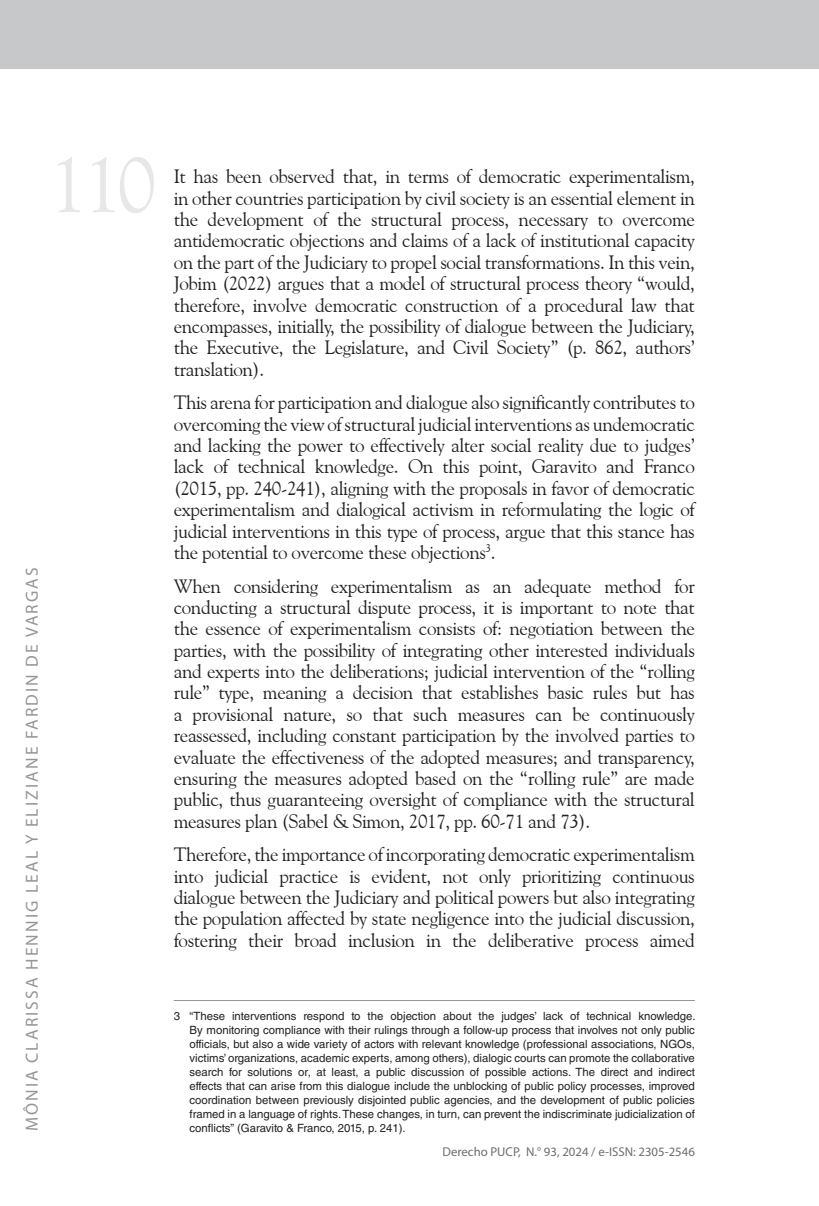
<style>
.page{position:relative;width:819px;height:1206px;background:#fff}
.page>*{position:absolute;margin:0;border:0;box-sizing:border-box;transform-origin:0 0}
.t1{font:78.75px "Goudy Old Style BT";color:#e6e7e9}
._02_texto_normal{font:19.25px/21.3px "Goudy Old Style BT";letter-spacing:-.02em;color:#231f20;text-align:justify}
.t2{font:17.5px "Myriad Pro";letter-spacing:.12em;color:#939598}
.t3{font:12.78px "Myriad Pro";color:#6c6d70}
._07_texto_normal_pie{font:11.38px/14px "Helvetica LT Std";color:#231f20;text-align:justify}
</style>
<div class="page">
<div style="left:0;top:0;width:819px;height:69px;background:#c7c8ca"></div>
<hr style="left:174px;top:1000px;width:520px;height:1px;background:#939598">
<p class="t2" style="left:21px;top:1131px;width:566px;rotate:-90deg">MÔNIA CLARISSA HENNIG LEAL Y ELIZIANE FARDIN DE VARGAS</p>
<h1 class="t1" style="left:49px;top:136px;width:109px">110</h1>
<p class="_02_texto_normal" style="left:174px;top:166px;width:522px">It has been observed that, in terms of democratic experimentalism, in other countries participation by civil society is an essential element in the development of the structural process, necessary to overcome antidemocratic objections and claims of a lack of institutional capacity on the part of the Judiciary to propel social transformations. In this vein, Jobim (2022) argues that a model of structural process theory “would, therefore, involve democratic construction of a procedural law that encompasses, initially, the possibility of dialogue between the Judiciary, the Executive, the Legislature, and Civil Society” (p. 862, authors’ translation).</p>
<p class="_02_texto_normal" style="left:174px;top:392px;width:522px">This arena for participation and dialogue also significantly contributes to overcoming the view of structural judicial interventions as undemocratic and lacking the power to effectively alter social reality due to judges’ lack of technical knowledge. On this point, Garavito and Franco (2015, pp. 240-241), aligning with the proposals in favor of democratic experimentalism and dialogical activism in reformulating the logic of judicial interventions in this type of process, argue that this stance has the potential to overcome these objections<sup>3</sup>.</p>
<p class="_02_texto_normal" style="left:174px;top:575px;width:522px">When considering experimentalism as an adequate method for conducting a structural dispute process, it is important to note that the essence of experimentalism consists of: negotiation between the parties, with the possibility of integrating other interested individuals and experts into the deliberations; judicial intervention of the “rolling rule” type, meaning a decision that establishes basic rules but has a provisional nature, so that such measures can be continuously reassessed, including constant participation by the involved parties to evaluate the effectiveness of the adopted measures; and transparency, ensuring the measures adopted based on the “rolling rule” are made public, thus guaranteeing oversight of compliance with the structural measures plan (Sabel &amp; Simon, 2017, pp. 60-71 and 73).</p>
<p class="_02_texto_normal" style="left:174px;top:843px;width:522px">Therefore, the importance of incorporating democratic experimentalism into judicial practice is evident, not only prioritizing continuous dialogue between the Judiciary and political powers but also integrating the population affected by state negligence into the judicial discussion, fostering their broad inclusion in the deliberative process aimed</p>
<p class="_07_texto_normal_pie" style="left:189px;top:1008px;width:507px;text-indent:-16px">3 “These interventions respond to the objection about the judges’ lack of technical knowledge.<br>By monitoring compliance with their rulings through a follow-up process that involves not only public officials, but also a wide variety of actors with relevant knowledge (professional associations, NGOs, victims’ organizations, academic experts, among others), dialogic courts can promote the collaborative search for solutions or, at least, a public discussion of possible actions. The direct and indirect effects that can arise from this dialogue include the unblocking of public policy processes, improved coordination between previously disjointed public agencies, and the development of public policies framed in a language of rights. These changes, in turn, can prevent the indiscriminate judicialization of conflicts” (Garavito &amp; Franco, 2015, p. 241).</p>
<p class="t3" style="left:442px;top:1144px;width:254px">Derecho PUCP, N.° 93, 2024 / e-ISSN: 2305-2546</p>
</div>
